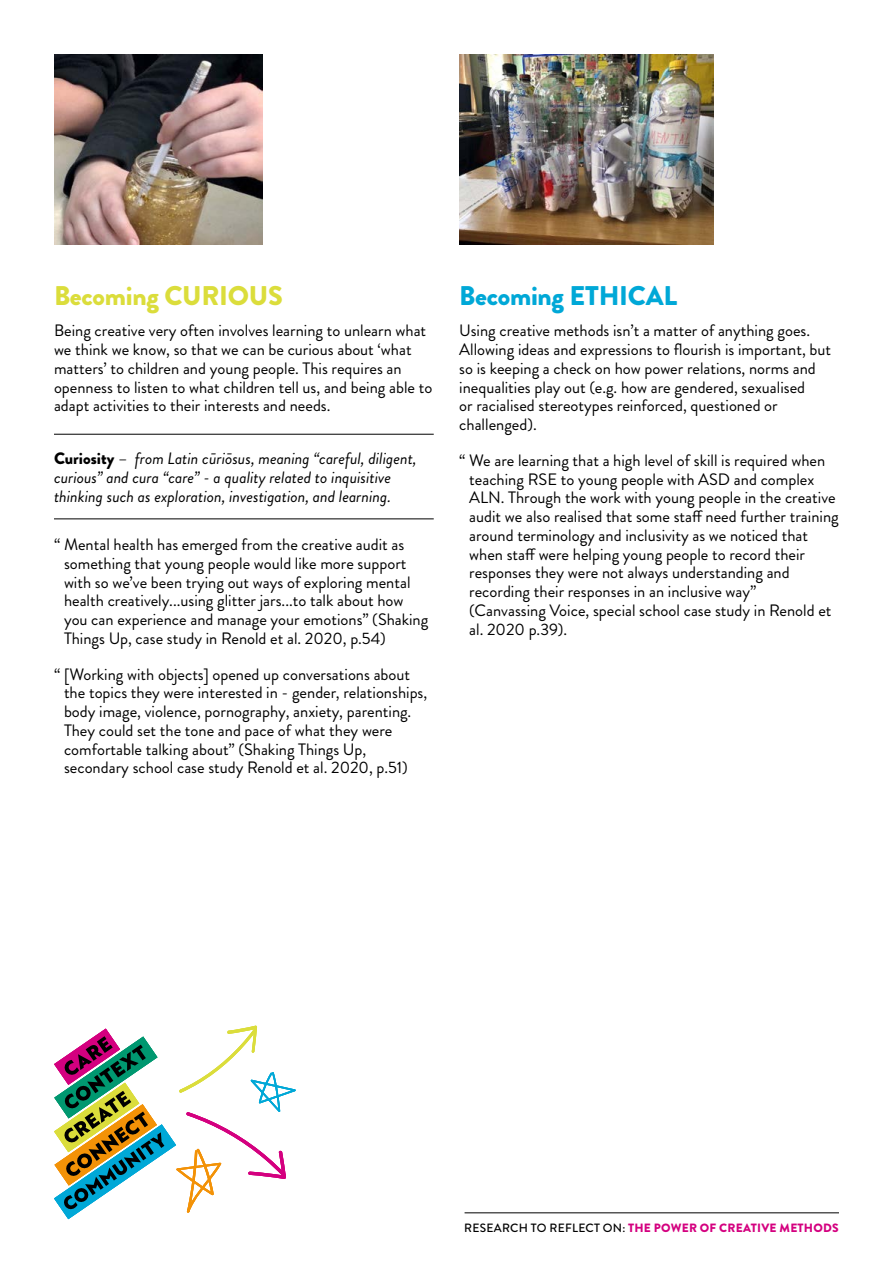
<style>
.page{position:relative;width:893px;height:1263px;background:#fff}
.page>*{position:absolute;margin:0;border:0;box-sizing:border-box;transform-origin:0 0}
.t1{font:900 27px "Brandon Grotesque";letter-spacing:-.01em;color:#dbdd3b}
.t2{font:900 27px "Brandon Grotesque";letter-spacing:-.01em;color:#00a8d7}
.t3{font:16.5px/18.8px "Brandon Grotesque";color:#000}
.t4{font:italic 16.5px/18.8px "Brandon Grotesque";color:#000}
.t5{font:900 12px "Brandon Grotesque";letter-spacing:.02em;color:#d4007f}
.s1{font-weight:900;font-style:normal}
.s2{font-style:normal}
.s3{font-weight:500;color:#000}
</style>
<div class="page">
<svg style="left:54px;top:1025px;width:242px;height:194px"></svg>
<hr style="left:465px;top:1212px;width:374px;height:1px;background:#000">
<hr style="left:54px;top:434px;width:380px;height:1px;background:#000">
<hr style="left:54px;top:519px;width:380px;height:1px;background:#000">
<img style="left:459px;top:54px;width:254px;height:191px">
<img style="left:54px;top:54px;width:208px;height:191px">
<h1 class="t1" style="left:54px;top:276px;width:230px">Becoming CURIOUS</h1>
<p class="t3" style="left:54px;top:322px;width:380px">Being creative very often involves learning to unlearn what we think we know, so that we can be curious about ‘what matters’ to children and young people. This requires an openness to listen to what children tell us, and being able to adapt activities to their interests and needs.</p>
<p class="t4" style="left:54px;top:449px;width:364px"><span class="s1">Curiosity</span> <span class="s2">–</span> from Latin cūriōsus, meaning “careful, diligent, curious” and cura “care” - a quality related to inquisitive thinking such as exploration, investigation, and learning.</p>
<p class="t3" style="left:64px;top:535px;width:366px;text-indent:-10px">“ Mental health has emerged from the creative audit as something that young people would like more support with so we’ve been trying out ways of exploring mental health creatively...using glitter jars...to talk about how you can experience and manage your emotions” (Shaking Things Up, case study in Renold et al. 2020, p.54)</p>
<p class="t3" style="left:64px;top:665px;width:365px;text-indent:-10px">“ [Working with objects] opened up conversations about the topics they were interested in - gender, relationships, body image, violence, pornography, anxiety, parenting.<br>They could set the tone and pace of what they were comfortable talking about” (Shaking Things Up, secondary school case study Renold et al. 2020, p.51)</p>
<h1 class="t2" style="left:459px;top:276px;width:219px">Becoming ETHICAL</h1>
<p class="t3" style="left:459px;top:322px;width:373px">Using creative methods isn’t a matter of anything goes.<br>Allowing ideas and expressions to flourish is important, but so is keeping a check on how power relations, norms and inequalities play out (e.g. how are gendered, sexualised<br>or racialised stereotypes reinforced, questioned or challenged).</p>
<p class="t3" style="left:469px;top:451px;width:371px;text-indent:-10px">“ We are learning that a high level of skill is required when teaching RSE to young people with ASD and complex ALN. Through the work with young people in the creative audit we also realised that some staff need further training around terminology and inclusivity as we noticed that when staff were helping young people to record their responses they were not always understanding and recording their responses in an inclusive way”<br>(Canvassing Voice, special school case study in Renold et al. 2020 p.39).</p>
<p class="t5" style="left:464px;top:1219px;width:376px"><span class="s3">RESEARCH TO REFLECT ON:</span> THE POWER OF CREATIVE METHODS</p>
</div>
